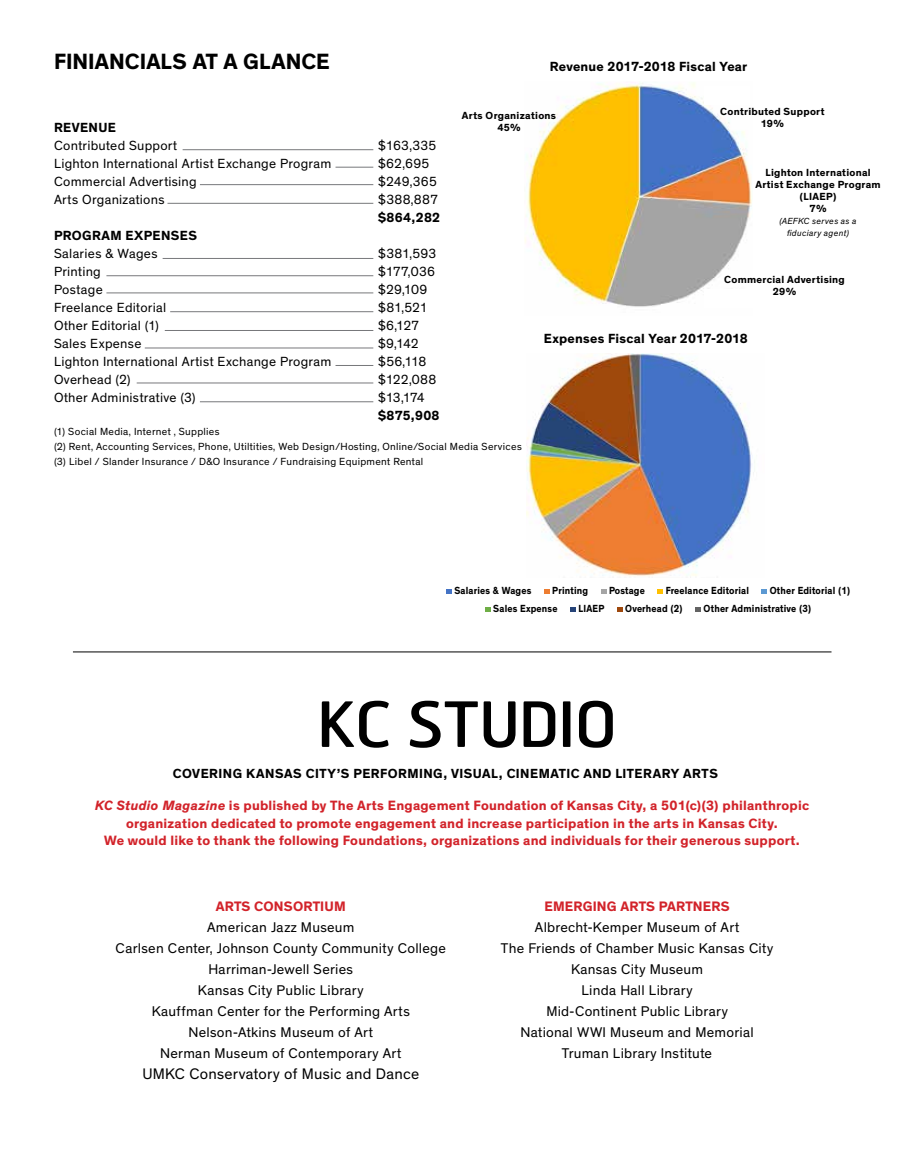
<style>
.page{position:relative;width:905px;height:1161px;background:#fff}
.page>*{position:absolute;margin:0;border:0;box-sizing:border-box;transform-origin:0 0}
.t1{font:62.25px "Hermes";letter-spacing:-.015em;color:#000}
.t2{font:700 22.5px "Theinhardt";letter-spacing:.005em;color:#000}
.t3{font:15.6px "Theinhardt";letter-spacing:.015em;color:#000}
.t4{font:14.4px/21px "Theinhardt";letter-spacing:.015em;color:#000;text-align:center}
.t5{font:700 13.95px "Theinhardt";letter-spacing:.01em;color:#d2232a}
.t6{font:700 13.8px/17.7px "Theinhardt";letter-spacing:.02em;color:#d2232a;text-align:center}
.t7{font:13.5px "Theinhardt";letter-spacing:.02em;color:#000}
.t8{font:700 13.5px "Theinhardt";letter-spacing:.025em;color:#000}
.t9{font:10.5px/15px "Theinhardt";letter-spacing:.025em;color:#000}
.t10{font:700 10.5px/12px "Theinhardt";letter-spacing:.02em;color:#000;text-align:center}
.t11{font:700 10.5px "Theinhardt";letter-spacing:.02em;color:#000;scale:.9 1}
.t12{font:italic 9px/12px "Theinhardt";letter-spacing:.035em;color:#000;text-align:center}
.s1{font-style:italic}
</style>
<div class="page">
<hr style="left:73px;top:652px;width:758px;height:1px;background:#000">
<hr style="left:183px;top:149px;width:190px;height:1px;background:#77787b">
<hr style="left:163px;top:258px;width:210px;height:1px;background:#77787b">
<hr style="left:106px;top:275px;width:267px;height:1px;background:#77787b">
<hr style="left:106px;top:293px;width:267px;height:1px;background:#77787b">
<hr style="left:170px;top:311px;width:203px;height:1px;background:#77787b">
<hr style="left:165px;top:330px;width:208px;height:1px;background:#77787b">
<hr style="left:145px;top:348px;width:228px;height:1px;background:#77787b">
<hr style="left:137px;top:383px;width:236px;height:1px;background:#77787b">
<hr style="left:200px;top:402px;width:173px;height:1px;background:#77787b">
<hr style="left:335px;top:167px;width:38px;height:1px;background:#77787b">
<hr style="left:335px;top:365px;width:38px;height:1px;background:#77787b">
<hr style="left:200px;top:184px;width:173px;height:1px;background:#77787b">
<hr style="left:167px;top:203px;width:206px;height:1px;background:#77787b">
<img style="left:526px;top:353px;width:229px;height:224px">
<svg style="left:446px;top:589px;width:5px;height:5px"></svg>
<svg style="left:544px;top:589px;width:5px;height:5px"></svg>
<svg style="left:601px;top:589px;width:5px;height:5px"></svg>
<svg style="left:658px;top:589px;width:5px;height:5px"></svg>
<svg style="left:761px;top:589px;width:6px;height:5px"></svg>
<svg style="left:485px;top:607px;width:5px;height:5px"></svg>
<svg style="left:570px;top:607px;width:5px;height:5px"></svg>
<svg style="left:617px;top:607px;width:5px;height:5px"></svg>
<svg style="left:695px;top:607px;width:6px;height:5px"></svg>
<img style="left:524px;top:82px;width:228px;height:225px">
<div style="left:704px;top:86px;width:45px;height:19px;background:#fff"></div>
<div style="left:704px;top:289px;width:53px;height:19px;background:#fff"></div>
<h2 class="t2" style="left:54px;top:48px;width:277px">FINIANCIALS AT A GLANCE</h2>
<p class="t8" style="left:550px;top:58px;width:199px">Revenue 2017-2018 Fiscal Year</p>
<p class="t10" style="left:462px;top:110px;width:96px">Arts Organizations<br>45%</p>
<p class="t10" style="left:720px;top:105px;width:106px">Contributed Support<br>19%</p>
<p class="t8" style="left:54px;top:119px;width:64px">REVENUE</p>
<p class="t7" style="left:54px;top:137px;width:125px">Contributed Support</p>
<p class="t7" style="left:378px;top:137px;width:60px">$163,335</p>
<p class="t7" style="left:54px;top:155px;width:279px">Lighton International Artist Exchange Program</p>
<p class="t7" style="left:378px;top:155px;width:53px">$62,695</p>
<p class="t7" style="left:54px;top:173px;width:144px">Commercial Advertising</p>
<p class="t7" style="left:378px;top:173px;width:60px">$249,365</p>
<p class="t7" style="left:54px;top:191px;width:112px">Arts Organizations</p>
<p class="t7" style="left:378px;top:191px;width:61px">$388,887</p>
<p class="t8" style="left:378px;top:209px;width:64px">$864,282</p>
<p class="t8" style="left:54px;top:227px;width:145px">PROGRAM EXPENSES</p>
<p class="t7" style="left:54px;top:245px;width:105px">Salaries &amp; Wages</p>
<p class="t7" style="left:378px;top:245px;width:60px">$381,593</p>
<p class="t7" style="left:54px;top:263px;width:48px">Printing</p>
<p class="t7" style="left:378px;top:263px;width:58px">$177,036</p>
<p class="t7" style="left:54px;top:281px;width:50px">Postage</p>
<p class="t7" style="left:378px;top:281px;width:51px">$29,109</p>
<p class="t7" style="left:54px;top:299px;width:114px">Freelance Editorial</p>
<p class="t7" style="left:378px;top:299px;width:51px">$81,521</p>
<p class="t7" style="left:54px;top:317px;width:107px">Other Editorial (1)</p>
<p class="t7" style="left:378px;top:317px;width:43px">$6,127</p>
<p class="t7" style="left:54px;top:335px;width:89px">Sales Expense</p>
<p class="t7" style="left:378px;top:335px;width:42px">$9,142</p>
<p class="t7" style="left:54px;top:353px;width:279px">Lighton International Artist Exchange Program</p>
<p class="t7" style="left:378px;top:353px;width:50px">$56,118</p>
<p class="t7" style="left:54px;top:371px;width:78px">Overhead (2)</p>
<p class="t7" style="left:378px;top:371px;width:60px">$122,088</p>
<p class="t7" style="left:54px;top:389px;width:143px">Other Administrative (3)</p>
<p class="t7" style="left:378px;top:389px;width:48px">$13,174</p>
<p class="t8" style="left:378px;top:407px;width:63px">$875,908</p>
<p class="t9" style="left:54px;top:424px;width:469px">(1) Social Media, Internet , Supplies<br>(2) Rent, Accounting Services, Phone, Utiltities, Web Design/Hosting, Online/Social Media Services (3) Libel / Slander Insurance / D&amp;O Insurance / Fundraising Equipment Rental</p>
<p class="t10" style="left:755px;top:167px;width:127px">Lighton International<br>Artist Exchange Program (LIAEP)<br>7%</p>
<p class="t12" style="left:779px;top:216px;width:78px">(AEFKC serves as a fiduciary agent)</p>
<p class="t10" style="left:724px;top:273px;width:122px">Commercial Advertising<br>29%</p>
<p class="t8" style="left:543px;top:330px;width:206px">Expenses Fiscal Year 2017-2018</p>
<p class="t11" style="left:454px;top:584px;width:87px">Salaries &amp; Wages</p>
<p class="t11" style="left:552px;top:584px;width:41px">Printing</p>
<p class="t11" style="left:609px;top:584px;width:41px">Postage</p>
<p class="t11" style="left:665px;top:584px;width:94px">Freelance Editorial</p>
<p class="t11" style="left:769px;top:584px;width:91px">Other Editorial (1)</p>
<p class="t11" style="left:493px;top:602px;width:73px">Sales Expense</p>
<p class="t11" style="left:578px;top:602px;width:30px">LIAEP</p>
<p class="t11" style="left:625px;top:602px;width:65px">Overhead (2)</p>
<p class="t11" style="left:703px;top:602px;width:121px">Other Administrative (3)</p>
<h1 class="t1" style="left:317px;top:684px;width:302px">KC STUDIO</h1>
<p class="t8" style="left:173px;top:765px;width:546px">COVERING KANSAS CITY’S PERFORMING, VISUAL, CINEMATIC AND LITERARY ARTS</p>
<p class="t6" style="left:95px;top:797px;width:716px"><span class="s1">KC Studio Magazine</span> is published by The Arts Engagement Foundation of Kansas City, a 501(c)(3) philanthropic organization dedicated to promote engagement and increase participation in the arts in Kansas City.<br>We would like to thank the following Foundations, organizations and individuals for their generous support.</p>
<p class="t5" style="left:216px;top:898px;width:131px">ARTS CONSORTIUM</p>
<p class="t4" style="left:116px;top:917px;width:332px">American Jazz Museum<br>Carlsen Center, Johnson County Community College<br>Harriman-Jewell Series<br>Kansas City Public Library<br>Kauffman Center for the Performing Arts<br>Nelson-Atkins Museum of Art<br>Nerman Museum of Contemporary Art</p>
<p class="t3" style="left:142px;top:1065px;width:278px">UMKC Conservatory of Music and Dance</p>
<p class="t5" style="left:544px;top:898px;width:187px">EMERGING ARTS PARTNERS</p>
<p class="t4" style="left:501px;top:917px;width:274px">Albrecht-Kemper Museum of Art<br>The Friends of Chamber Music Kansas City<br>Kansas City Museum<br>Linda Hall Library<br>Mid-Continent Public Library<br>National WWI Museum and Memorial<br>Truman Library Institute</p>
</div>
